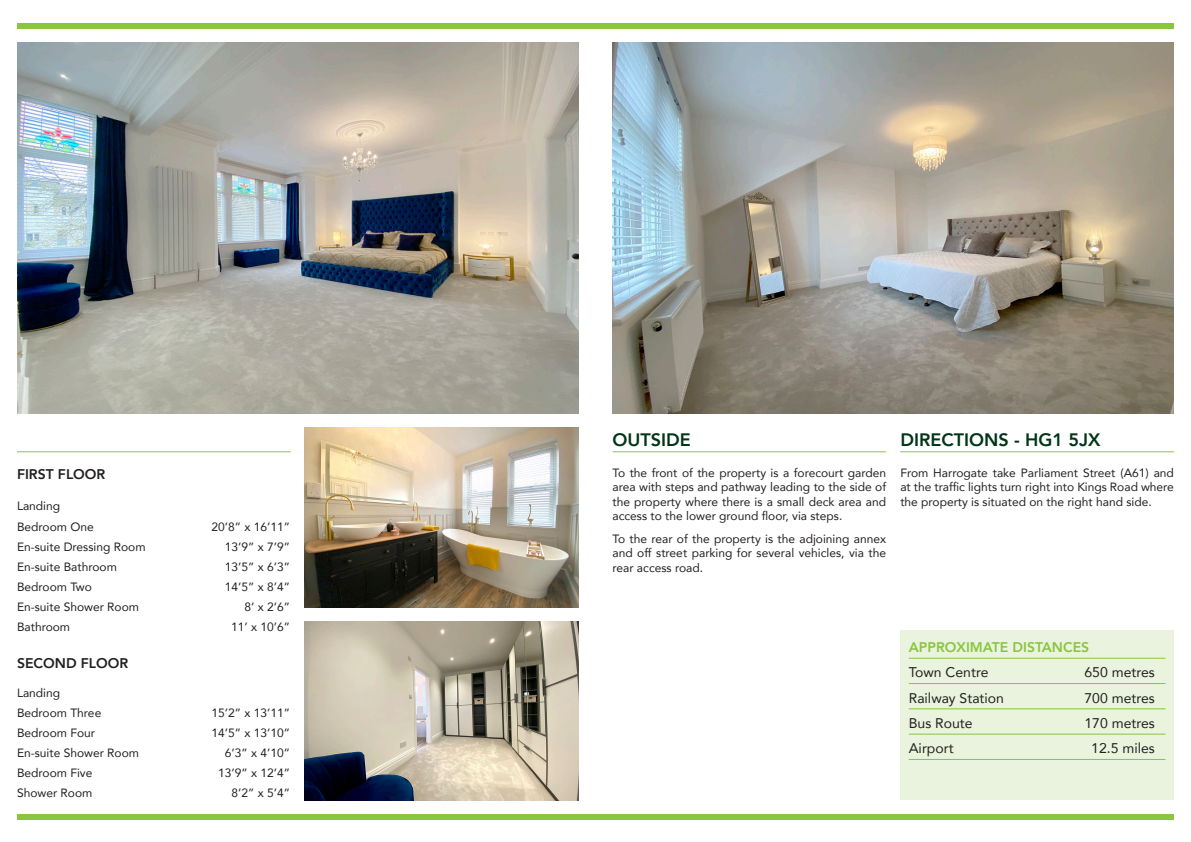
<style>
.page{position:relative;width:1191px;height:842px;background:#fff}
.page>*{position:absolute;margin:0;border:0;box-sizing:border-box;transform-origin:0 0}
.t1{font:800 18px "Avenir";color:#003518}
.t2{font:14px "Avenir";color:#231f20}
.t3{font:800 14px "Avenir";color:#231f20}
.t4{font:800 14px "Avenir";color:#89c53f}
.t5{font:12px/14.4px "Avenir";color:#231f20;text-align:justify}
</style>
<div class="page">
<div style="left:17px;top:814px;width:1157px;height:6px;background:#89c53f"></div>
<div style="left:17px;top:23px;width:1157px;height:5px;background:#89c53f"></div>
<hr style="left:612px;top:451px;width:274px;height:1px;background:#89c53f">
<img style="left:305px;top:621px;width:273px;height:180px">
<hr style="left:17px;top:451px;width:274px;height:1px;background:#89c53f">
<img style="left:305px;top:428px;width:273px;height:179px">
<img style="left:17px;top:43px;width:561px;height:371px">
<img style="left:612px;top:43px;width:562px;height:371px">
<div style="left:900px;top:629px;width:274px;height:170px;background:#eaf3de"></div>
<hr style="left:908px;top:658px;width:257px;height:1px;background:#89c53f">
<hr style="left:908px;top:683px;width:257px;height:1px;background:#89c53f">
<hr style="left:908px;top:708px;width:257px;height:1px;background:#89c53f">
<hr style="left:908px;top:734px;width:257px;height:1px;background:#89c53f">
<hr style="left:908px;top:759px;width:257px;height:1px;background:#89c53f">
<hr style="left:900px;top:451px;width:274px;height:1px;background:#89c53f">
<p class="t3" style="left:17px;top:462px;width:90px">FIRST FLOOR</p>
<p class="t5" style="left:17px;top:499px;width:45px">Landing</p>
<p class="t5" style="left:17px;top:519px;width:78px">Bedroom One</p>
<p class="t5" style="left:212px;top:519px;width:80px">20’8” x 16’11”</p>
<p class="t5" style="left:17px;top:539px;width:130px">En-suite Dressing Room</p>
<p class="t5" style="left:225px;top:539px;width:67px">13’9” x 7’9”</p>
<p class="t5" style="left:17px;top:559px;width:101px">En-suite Bathroom</p>
<p class="t5" style="left:225px;top:559px;width:67px">13’5” x 6’3”</p>
<p class="t5" style="left:17px;top:579px;width:76px">Bedroom Two</p>
<p class="t5" style="left:225px;top:579px;width:67px">14’5” x 8’4”</p>
<p class="t5" style="left:17px;top:599px;width:124px">En-suite Shower Room</p>
<p class="t5" style="left:244px;top:599px;width:47px">8’ x 2’6”</p>
<p class="t5" style="left:17px;top:619px;width:55px">Bathroom</p>
<p class="t5" style="left:231px;top:619px;width:60px">11’ x 10’6”</p>
<p class="t3" style="left:17px;top:650px;width:113px">SECOND FLOOR</p>
<p class="t5" style="left:17px;top:685px;width:45px">Landing</p>
<p class="t5" style="left:17px;top:705px;width:86px">Bedroom Three</p>
<p class="t5" style="left:212px;top:705px;width:80px">15’2” x 13’11”</p>
<p class="t5" style="left:17px;top:725px;width:80px">Bedroom Four</p>
<p class="t5" style="left:212px;top:725px;width:80px">14’5” x 13’10”</p>
<p class="t5" style="left:17px;top:745px;width:124px">En-suite Shower Room</p>
<p class="t5" style="left:225px;top:745px;width:67px">6’3” x 4’10”</p>
<p class="t5" style="left:17px;top:765px;width:77px">Bedroom Five</p>
<p class="t5" style="left:218px;top:765px;width:73px">13’9” x 12’4”</p>
<p class="t5" style="left:17px;top:785px;width:77px">Shower Room</p>
<p class="t5" style="left:232px;top:785px;width:60px">8’2” x 5’4”</p>
<p class="t1" style="left:612px;top:423px;width:80px">OUTSIDE</p>
<p class="t5" style="left:612px;top:465px;width:275px">To the front of the property is a forecourt garden area with steps and pathway leading to the side of the property where there is a small deck area and access to the lower ground floor, via steps.</p>
<p class="t5" style="left:612px;top:531px;width:275px">To the rear of the property is the adjoining annex and off street parking for several vehicles, via the rear access road.</p>
<p class="t1" style="left:900px;top:423px;width:201px">DIRECTIONS - HG1 5JX</p>
<p class="t5" style="left:900px;top:465px;width:275px">From Harrogate take Parliament Street (A61) and at the traffic lights turn right into Kings Road where the property is situated on the right hand side.</p>
<p class="t4" style="left:908px;top:634px;width:182px">APPROXIMATE DISTANCES</p>
<p class="t2" style="left:908px;top:661px;width:81px">Town Centre</p>
<p class="t2" style="left:1084px;top:661px;width:72px">650 metres</p>
<p class="t2" style="left:908px;top:686px;width:97px">Railway Station</p>
<p class="t2" style="left:1084px;top:686px;width:72px">700 metres</p>
<p class="t2" style="left:908px;top:712px;width:65px">Bus Route</p>
<p class="t2" style="left:1084px;top:712px;width:72px">170 metres</p>
<p class="t2" style="left:908px;top:737px;width:46px">Airport</p>
<p class="t2" style="left:1091px;top:737px;width:65px">12.5 miles</p>
</div>
